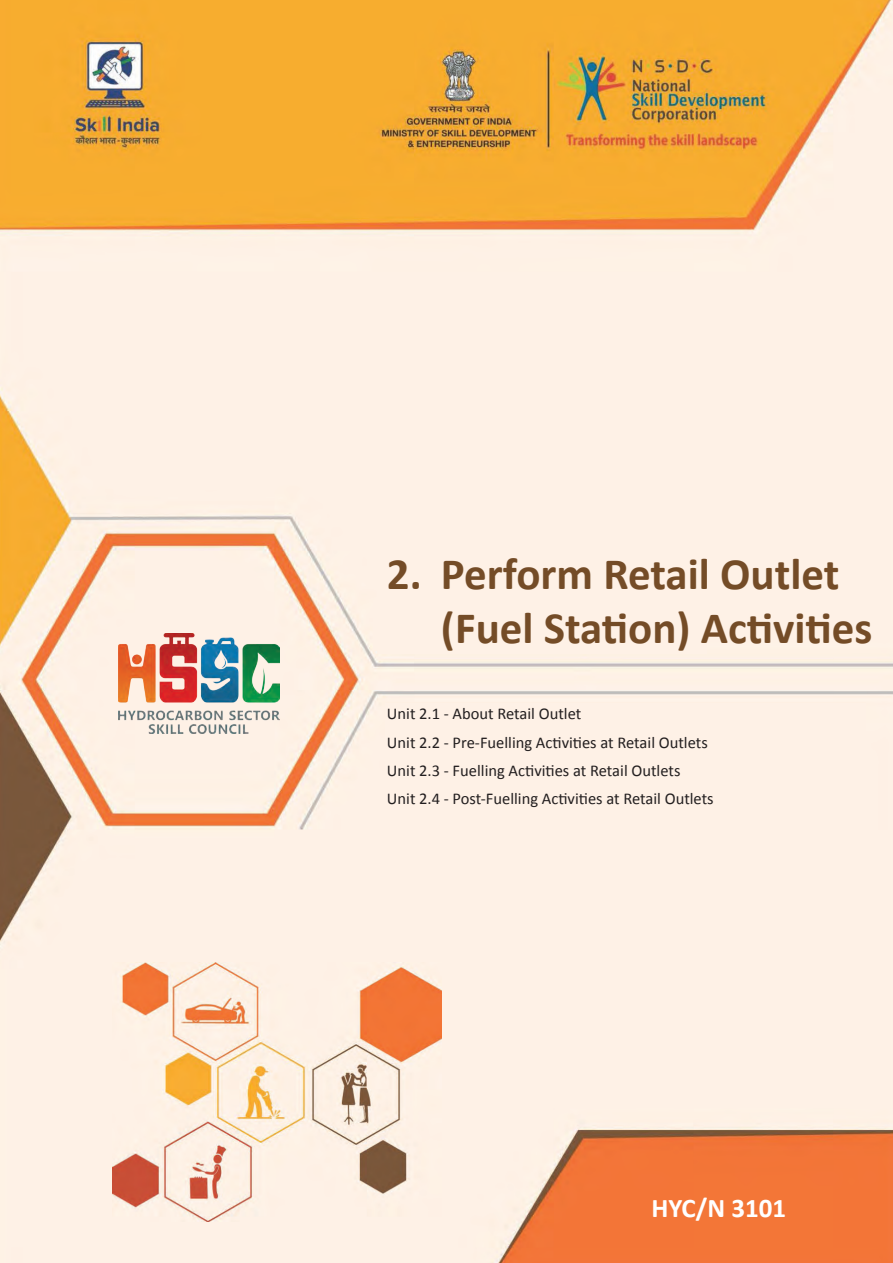
<style>
.page{position:relative;width:893px;height:1263px;background:#fff}
.page>*{position:absolute;margin:0;border:0;box-sizing:border-box;transform-origin:0 0}
.t1{font:700 45px/54px "Calibri";color:#744c27}
.t2{font:700 27px "Calibri";color:#fff}
.t3{font:16.5px/28.3px "Calibri";color:#231f20}
</style>
<div class="page">
<img style="left:0;top:0;width:893px;height:1263px">
<div style="left:374px;top:601px;width:332px;height:53px;background:#fef1e6"></div>
<div style="left:385px;top:702px;width:480px;height:100px;background:#fef1e6"></div>
<img style="left:113px;top:963px;width:328px;height:259px">
<img style="left:118px;top:634px;width:161px;height:99px">
<h1 class="t1" style="left:441px;top:547px;width:433px;text-indent:-54px">2. Perform Retail Outlet (Fuel Station) Activities</h1>
<p class="t3" style="left:387px;top:700px;width:328px">Unit 2.1 - About Retail Outlet<br>Unit 2.2 - Pre-Fuelling Activities at Retail Outlets Unit 2.3 - Fuelling Activities at Retail Outlets<br>Unit 2.4 - Post-Fuelling Activities at Retail Outlets</p>
<h2 class="t2" style="left:652px;top:1191px;width:136px">HYC/N 3101</h2>
</div>
